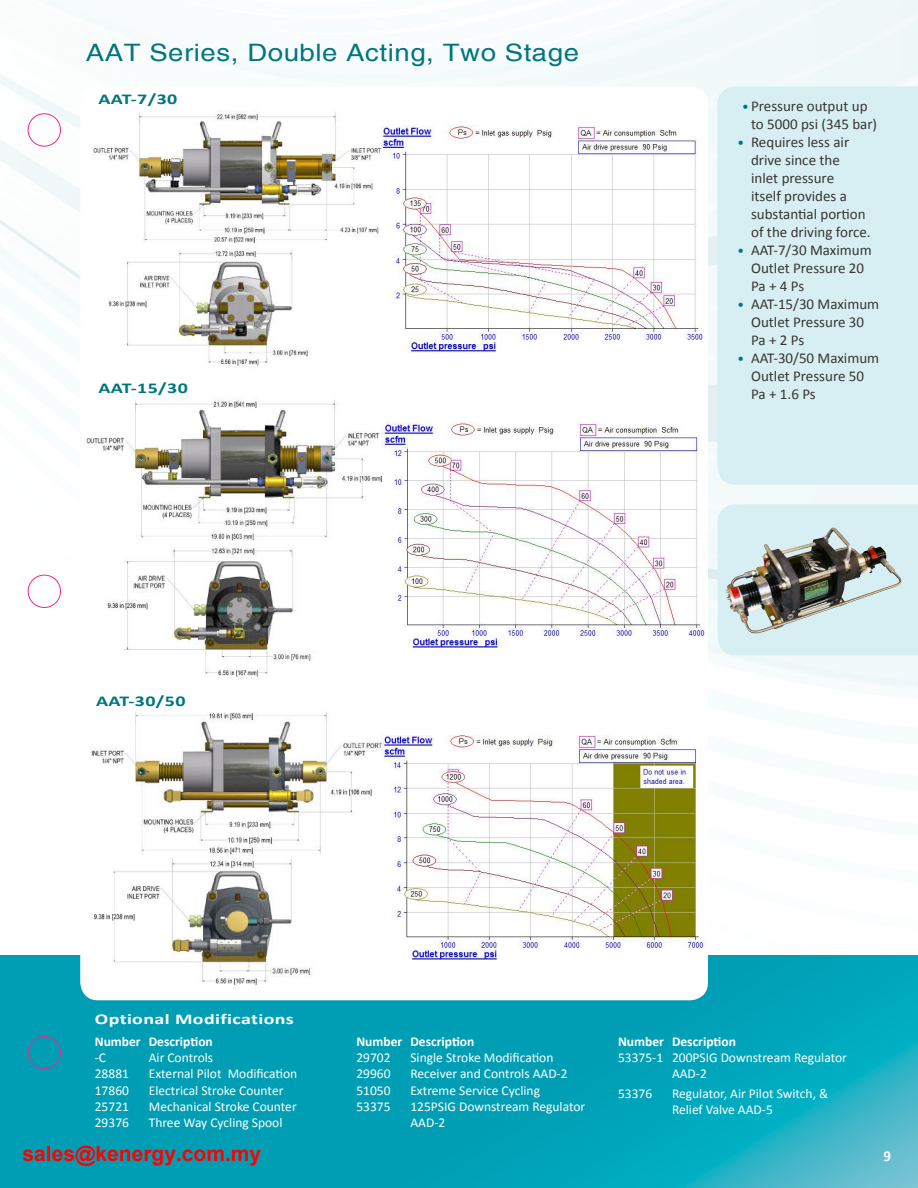
<style>
.page{position:relative;width:918px;height:1188px;background:#fff}
.page>*{position:absolute;margin:0;border:0;box-sizing:border-box;transform-origin:0 0}
.t1{font:24px "Helvetica";letter-spacing:.02em;color:#00767e;scale:1.15 1}
.t2{font:15px/18px "Calibri";color:#373535}
.t3{font:700 15px "Calibri";letter-spacing:.02em;color:#00767e;scale:1.33 1}
.t4{font:700 15px "Calibri";letter-spacing:.02em;color:#fff;scale:1.33 1}
.t5{font:700 15px "Calibri";letter-spacing:.02em;color:#fff}
.t6{font:13.5px/16.2px "Calibri";color:#fff}
.t7{font:700 13.5px "Calibri";color:#fff}
.s1{font-size:13.5px;color:#00767e}
</style>
<div class="page">
<svg style="left:708px;top:641px;width:210px;height:48px"></svg>
<svg style="left:14px;top:233px;width:703px;height:79px"></svg>
<div style="left:0;top:72px;width:918px;height:48px;background:#f5fafb"></div>
<div style="left:174px;top:51px;width:744px;height:21px;background:#f5fafb"></div>
<svg style="left:173px;top:43px;width:745px;height:8px"></svg>
<div style="left:594px;top:0;width:324px;height:43px;background:#f0f9f9"></div>
<svg style="left:0;top:956px;width:918px;height:232px;background:#08a1b7"></svg>
<div style="left:80px;top:86px;width:628px;height:914px;background:#fff;border-radius:18px"></div>
<div style="left:717px;top:86px;width:201px;height:399px;background:#d7eff2"></div>
<img style="left:718px;top:504px;width:200px;height:151px">
<img style="left:91px;top:712px;width:296px;height:273px">
<img style="left:382px;top:736px;width:323px;height:224px">
<img style="left:86px;top:400px;width:296px;height:278px">
<img style="left:382px;top:422px;width:323px;height:226px">
<img style="left:93px;top:111px;width:291px;height:258px">
<img style="left:382px;top:126px;width:322px;height:226px">
<img style="left:801px;top:528px;width:31px;height:18px">
<div style="left:28px;top:113px;width:33px;height:34px;border:1px solid #ed2790;border-radius:50%"></div>
<div style="left:28px;top:1036px;width:33px;height:33px;border:1px solid #ed2790;border-radius:50%"></div>
<div style="left:28px;top:575px;width:33px;height:33px;border:1px solid #ed2790;border-radius:50%"></div>
<h1 class="t1" style="left:86px;top:39px;width:430px">AAT Series, Double Acting, Two Stage</h1>
<p class="t3" style="left:98px;top:90px;width:61px">AAT-7/30</p>
<p class="t3" style="left:98px;top:378px;width:69px">AAT-15/30</p>
<p class="t3" style="left:96px;top:692px;width:69px">AAT-30/50</p>
<p class="t2" style="left:751px;top:97px;width:128px;text-indent:-9px"><span class="s1">•</span> Pressure output up to 5000 psi (345 bar)</p>
<p class="t2" style="left:751px;top:133px;width:121px;text-indent:-14px"><span class="s1">•</span> Requires less air drive since the inlet pressure<br>itself provides a substantial portion of the driving force.</p>
<p class="t2" style="left:751px;top:241px;width:122px;text-indent:-14px"><span class="s1">•</span> AAT-7/30 Maximum<br>Outlet Pressure 20<br>Pa + 4 Ps</p>
<p class="t2" style="left:751px;top:295px;width:130px;text-indent:-14px"><span class="s1">•</span> AAT-15/30 Maximum<br>Outlet Pressure 30<br>Pa + 2 Ps</p>
<p class="t2" style="left:751px;top:349px;width:130px;text-indent:-14px"><span class="s1">•</span> AAT-30/50 Maximum<br>Outlet Pressure 50<br>Pa + 1.6 Ps</p>
<p class="t4" style="left:95px;top:1009px;width:151px">Optional Modifications</p>
<p class="t7" style="left:95px;top:1033px;width:120px">Number Description</p>
<p class="t6" style="left:95px;top:1050px;width:13px">-C</p>
<p class="t6" style="left:149px;top:1050px;width:66px">Air Controls</p>
<p class="t6" style="left:95px;top:1066px;width:36px">28881</p>
<p class="t6" style="left:149px;top:1066px;width:150px">External Pilot Modification</p>
<p class="t6" style="left:95px;top:1082px;width:36px">17860</p>
<p class="t6" style="left:149px;top:1082px;width:136px">Electrical Stroke Counter</p>
<p class="t6" style="left:95px;top:1098px;width:36px">25721</p>
<p class="t6" style="left:149px;top:1098px;width:149px">Mechanical Stroke Counter</p>
<p class="t6" style="left:95px;top:1114px;width:36px">29376</p>
<p class="t6" style="left:149px;top:1114px;width:135px">Three Way Cycling Spool</p>
<p class="t7" style="left:356px;top:1033px;width:120px">Number Description</p>
<p class="t6" style="left:356px;top:1050px;width:36px">29702</p>
<p class="t6" style="left:410px;top:1050px;width:145px">Single Stroke Modification</p>
<p class="t6" style="left:356px;top:1066px;width:36px">29960</p>
<p class="t6" style="left:410px;top:1066px;width:159px">Receiver and Controls AAD-2</p>
<p class="t6" style="left:356px;top:1082px;width:36px">51050</p>
<p class="t6" style="left:410px;top:1082px;width:131px">Extreme Service Cycling</p>
<p class="t6" style="left:356px;top:1098px;width:36px">53375</p>
<p class="t6" style="left:410px;top:1098px;width:176px">125PSIG Downstream Regulator<br>AAD-2</p>
<p class="t7" style="left:618px;top:1033px;width:120px">Number Description</p>
<p class="t6" style="left:672px;top:1050px;width:176px;text-indent:-54px">53375-1 200PSIG Downstream Regulator<br>AAD-2</p>
<p class="t6" style="left:618px;top:1085px;width:36px">53376</p>
<p class="t6" style="left:672px;top:1085px;width:158px">Regulator, Air Pilot Switch, &amp;<br>Relief Valve AAD-5</p>
<p class="t5" style="left:883px;top:1147px;width:9px">9</p>
</div>
